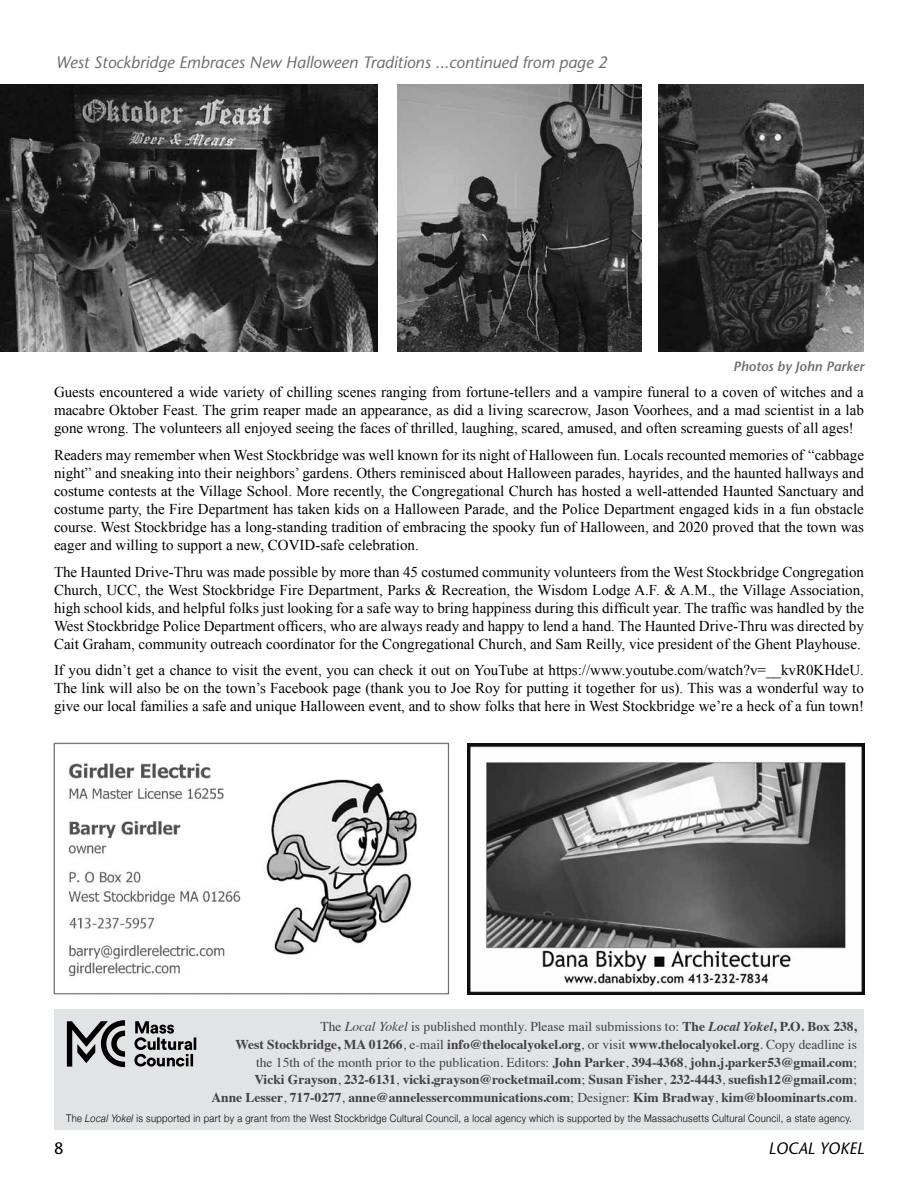
<style>
.page{position:relative;width:918px;height:1188px;background:#fff}
.page>*{position:absolute;margin:0;border:0;box-sizing:border-box;transform-origin:0 0}
.t1{font:italic 16.5px "Stone Sans";color:#6d6e71}
.t2{font:italic 16.5px "Stone Sans";color:#000}
.t3{font:16.5px "Stone Sans";color:#000}
.t4{font:15px/18px "Times New Roman";color:#000;text-align:justify}
.t5{font:700 13.5px/18px "Times";color:#414042;text-align:right}
.t6{font:italic 600 13.5px "Stone Sans";color:#6d6e71}
.t7{font:300 10.5px "Helvetica Neue";letter-spacing:.03em;color:#000;scale:.9 1}
.s1{font-weight:400}
.s2{font-weight:400;font-style:italic}
.s3{font-style:italic}
</style>
<div class="page">
<img style="left:53px;top:742px;width:397px;height:253px">
<img style="left:659px;top:84px;width:205px;height:268px">
<img style="left:398px;top:84px;width:243px;height:268px">
<img style="left:0;top:84px;width:378px;height:268px">
<div style="left:54px;top:1009px;width:810px;height:121px;background:#e2e3e4"></div>
<svg style="left:134px;top:1021px;width:62px;height:46px"></svg>
<svg style="left:67px;top:1020px;width:58px;height:47px"></svg>
<img style="left:467px;top:743px;width:398px;height:251px">
<p class="t1" style="left:56px;top:52px;width:553px">West Stockbridge Embraces New Halloween Traditions ...continued from page 2</p>
<p class="t6" style="left:733px;top:357px;width:132px">Photos by John Parker</p>
<p class="t4" style="left:54px;top:383px;width:811px">Guests encountered a wide variety of chilling scenes ranging from fortune-tellers and a vampire funeral to a coven of witches and a macabre Oktober Feast. The grim reaper made an appearance, as did a living scarecrow, Jason Voorhees, and a mad scientist in a lab gone wrong. The volunteers all enjoyed seeing the faces of thrilled, laughing, scared, amused, and often screaming guests of all ages!</p>
<p class="t4" style="left:54px;top:446px;width:812px">Readers may remember when West Stockbridge was well known for its night of Halloween fun. Locals recounted memories of “cabbage night” and sneaking into their neighbors’ gardens. Others reminisced about Halloween parades, hayrides, and the haunted hallways and costume contests at the Village School. More recently, the Congregational Church has hosted a well-attended Haunted Sanctuary and costume party, the Fire Department has taken kids on a Halloween Parade, and the Police Department engaged kids in a fun obstacle course. West Stockbridge has a long-standing tradition of embracing the spooky fun of Halloween, and 2020 proved that the town was eager and willing to support a new, COVID-safe celebration.</p>
<p class="t4" style="left:54px;top:562px;width:812px">The Haunted Drive-Thru was made possible by more than 45 costumed community volunteers from the West Stockbridge Congregation Church, UCC, the West Stockbridge Fire Department, Parks &amp; Recreation, the Wisdom Lodge A.F. &amp; A.M., the Village Association, high school kids, and helpful folks just looking for a safe way to bring happiness during this difficult year. The traffic was handled by the West Stockbridge Police Department officers, who are always ready and happy to lend a hand. The Haunted Drive-Thru was directed by Cait Graham, community outreach coordinator for the Congregational Church, and Sam Reilly, vice president of the Ghent Playhouse.</p>
<p class="t4" style="left:54px;top:661px;width:812px">If you didn’t get a chance to visit the event, you can check it out on YouTube at https://www.youtube.com/watch?v=__kvR0KHdeU.<br>The link will also be on the town’s Facebook page (thank you to Joe Roy for putting it together for us). This was a wonderful way to give our local families a safe and unique Halloween event, and to show folks that here in West Stockbridge we’re a heck of a fun town!</p>
<p class="t5" style="left:212px;top:1016px;width:647px"><span class="s1">The</span> <span class="s2">Local Yokel</span> <span class="s1">is published monthly. Please mail submissions to:</span> The <span class="s3">Local Yokel</span>, P.O. Box 238,<br>West Stockbridge, MA 01266<span class="s1">, e-mail</span> info@thelocalyokel.org<span class="s1">, or visit</span> www.thelocalyokel.org<span class="s1">. Copy deadline is<br>the 15th of the month prior to the publication. Editors:</span> John Parker<span class="s1">,</span> 394-4368<span class="s1">,</span> john.j.parker53@gmail.com<span class="s1">;<br></span>Vicki Grayson<span class="s1">,</span> 232-6131<span class="s1">,</span> vicki.grayson@rocketmail.com<span class="s1">;</span> Susan Fisher<span class="s1">,</span> 232-4443<span class="s1">,</span> suefish12@gmail.com<span class="s1">;<br></span>Anne Lesser<span class="s1">,</span> 717-0277<span class="s1">,</span> anne@annelessercommunications.com<span class="s1">; Designer:</span> Kim Bradway<span class="s1">,</span> kim@bloominarts.com<span class="s1">.</span></p>
<p class="t7" style="left:66px;top:1110px;width:874px">The <span class="s3">Local Yokel</span> is supported in part by a grant from the West Stockbridge Cultural Council, a local agency which is supported by the Massachusetts Cultural Council, a state agency.</p>
<p class="t3" style="left:54px;top:1138px;width:11px">8</p>
<p class="t2" style="left:768px;top:1138px;width:97px">LOCAL YOKEL</p>
</div>
